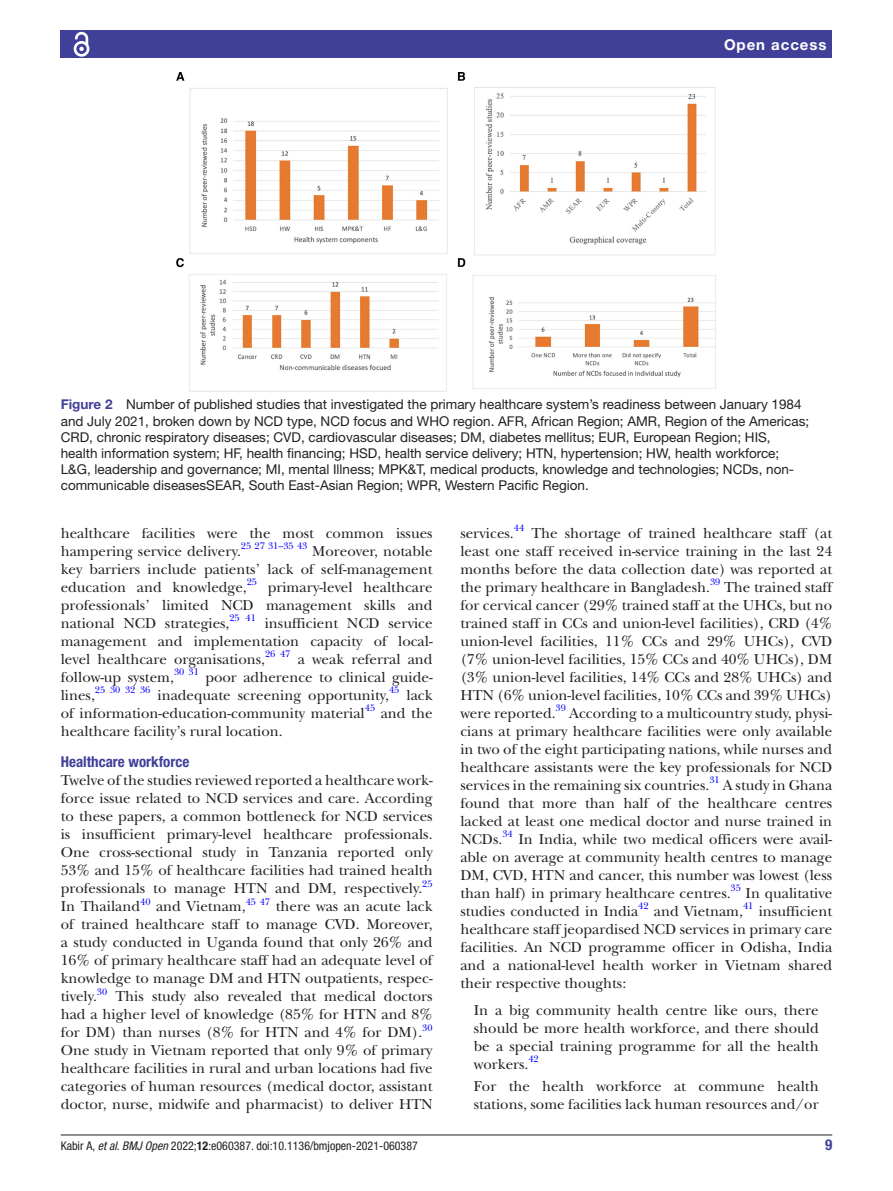
<style>
.page{position:relative;width:893px;height:1191px;background:#fff}
.page>*{position:absolute;margin:0;border:0;box-sizing:border-box;transform-origin:0 0}
.t1{font:15px/18px "New Baskerville";color:#231f20;text-align:justify}
.t2{font:700 condensed 15px "Helvetica Neue LT Std";color:#414099}
.t3{font:700 15px "Helvetica Neue LT Std";letter-spacing:.065em;color:#fff}
.t4{font:13.5px/16.2px "Helvetica Neue LT Std";color:#231f20}
.t5{font:condensed 12px "Helvetica Neue LT Std";color:#231f20}
.t6{font:9.9px "New Baskerville";color:#00f}
.s1{font-weight:700;color:#414099}
.s2{font-style:italic}
.s3{font-weight:700}
</style>
<div class="page">
<hr style="left:61px;top:1134px;width:771px;height:1px;background:#231f20">
<div style="left:61px;top:31px;width:771px;height:27px;background:#414099"></div>
<svg style="left:73px;top:31px;width:17px;height:26px"></svg>
<img style="left:176px;top:73px;width:540px;height:319px">
<p class="t3" style="left:724px;top:35px;width:104px">Open access</p>
<p class="t4" style="left:61px;top:396px;width:750px"><span class="s1">Figure 2</span> Number of published studies that investigated the primary healthcare system’s readiness between January 1984 and July 2021, broken down by NCD type, NCD focus and WHO region. AFR, African Region; AMR, Region of the Americas; CRD, chronic respiratory diseases; CVD, cardiovascular diseases; DM, diabetes mellitus; EUR, European Region; HIS, health information system; HF, health financing; HSD, health service delivery; HTN, hypertension; HW, health workforce; L&amp;G, leadership and governance; MI, mental Illness; MPK&amp;T, medical products, knowledge and technologies; NCDs, non&shy;communicable diseasesSEAR, South East-Asian Region; WPR, Western Pacific Region.</p>
<p class="t1" style="left:61px;top:524px;width:373px">healthcare facilities were the most common issues hampering service delivery.</p>
<p class="t6" style="left:241px;top:540px;width:68px">25 27 31–35 43</p>
<p class="t1" style="left:61px;top:542px;width:373px;text-indent:251px">Moreover, notable key barriers include patients’ lack of self-management education and knowledge,</p>
<p class="t6" style="left:247px;top:576px;width:12px">25</p>
<p class="t1" style="left:61px;top:578px;width:373px;text-indent:207px">primary-level healthcare professionals’ limited NCD management skills and national NCD strategies,</p>
<p class="t6" style="left:229px;top:612px;width:28px">25 41</p>
<p class="t1" style="left:61px;top:614px;width:373px;text-indent:204px">insufficient NCD service management and implementation capacity of local&shy;level healthcare organisations,</p>
<p class="t6" style="left:265px;top:648px;width:27px">26 47</p>
<p class="t1" style="left:298px;top:650px;width:136px">a weak referral and</p>
<p class="t1" style="left:61px;top:668px;width:115px">follow-up system,</p>
<p class="t6" style="left:174px;top:666px;width:26px">30 31</p>
<p class="t1" style="left:205px;top:668px;width:229px">poor adherence to clinical guide-</p>
<p class="t1" style="left:61px;top:686px;width:36px">lines,</p>
<p class="t6" style="left:95px;top:684px;width:57px">25 30 32 36</p>
<p class="t1" style="left:158px;top:686px;width:233px">inadequate screening opportunity,</p>
<p class="t6" style="left:389px;top:684px;width:12px">45</p>
<p class="t1" style="left:406px;top:686px;width:28px">lack</p>
<p class="t1" style="left:61px;top:704px;width:306px">of information-education-community material</p>
<p class="t6" style="left:365px;top:702px;width:12px">45</p>
<p class="t1" style="left:381px;top:704px;width:53px">and the</p>
<p class="t1" style="left:61px;top:722px;width:223px">healthcare facility’s rural location.</p>
<p class="t2" style="left:61px;top:753px;width:130px">Healthcare workforce</p>
<p class="t1" style="left:61px;top:771px;width:373px">Twelve of the studies reviewed reported a healthcare work&shy;force issue related to NCD services and care. According to these papers, a common bottleneck for NCD services is insufficient primary-level healthcare professionals.<br>One cross-sectional study in Tanzania reported only 53% and 15% of healthcare facilities had trained health professionals to manage HTN and DM, respectively.<sup>25<br></sup>In Thailand</p>
<p class="t6" style="left:246px;top:895px;width:26px">45 47</p>
<p class="t1" style="left:61px;top:897px;width:373px;text-indent:215px">there was an acute lack of trained healthcare staff to manage CVD. Moreover, a study conducted in Uganda found that only 26% and 16% of primary healthcare staff had an adequate level of knowledge to manage DM and HTN outpatients, respec&shy;tively.</p>
<p class="t6" style="left:140px;top:895px;width:12px">40</p>
<p class="t1" style="left:156px;top:897px;width:91px">and Vietnam,</p>
<p class="t6" style="left:97px;top:985px;width:12px">30</p>
<p class="t1" style="left:61px;top:987px;width:373px;text-indent:55px">This study also revealed that medical doctors had a higher level of knowledge (85% for HTN and 8% for DM) than nurses (8% for HTN and 4% for DM).</p>
<p class="t6" style="left:422px;top:1021px;width:12px">30</p>
<p class="t1" style="left:61px;top:1041px;width:373px">One study in Vietnam reported that only 9% of primary healthcare facilities in rural and urban locations had five categories of human resources (medical doctor, assistant doctor, nurse, midwife and pharmacist) to deliver HTN</p>
<p class="t6" style="left:514px;top:522px;width:12px">44</p>
<p class="t1" style="left:460px;top:524px;width:373px;text-indent:71px">The shortage of trained healthcare staff (at least one staff received in-service training in the last 24 months before the data collection date) was reported at the primary healthcare in Bangladesh.</p>
<p class="t1" style="left:460px;top:524px;width:55px">services.</p>
<p class="t6" style="left:710px;top:576px;width:12px">39</p>
<p class="t1" style="left:460px;top:578px;width:373px;text-indent:264px">The trained staff for cervical cancer (29% trained staff at the UHCs, but no trained staff in CCs and union-level facilities), CRD (4% union-level facilities, 11% CCs and 29% UHCs), CVD (7% union-level facilities, 15% CCs and 40% UHCs), DM (3% union-level facilities, 14% CCs and 28% UHCs) and HTN (6% union-level facilities, 10% CCs and 39% UHCs) were reported.</p>
<p class="t6" style="left:556px;top:702px;width:12px">39</p>
<p class="t1" style="left:460px;top:704px;width:373px;text-indent:109px">According to a multicountry study, physi&shy;cians at primary healthcare facilities were only available in two of the eight participating nations, while nurses and healthcare assistants were the key professionals for NCD services in the remaining six countries.</p>
<p class="t6" style="left:709px;top:774px;width:12px">31</p>
<p class="t1" style="left:460px;top:776px;width:373px;text-indent:262px">A study in Ghana found that more than half of the healthcare centres lacked at least one medical doctor and nurse trained in NCDs.</p>
<p class="t6" style="left:502px;top:828px;width:12px">34</p>
<p class="t1" style="left:460px;top:830px;width:373px;text-indent:58px">In India, while two medical officers were avail&shy;able on average at community health centres to manage DM, CVD, HTN and cancer, this number was lowest (less than half) in primary healthcare centres.</p>
<p class="t6" style="left:731px;top:882px;width:12px">35</p>
<p class="t1" style="left:746px;top:884px;width:88px">In qualitative</p>
<p class="t1" style="left:460px;top:902px;width:179px">studies conducted in India</p>
<p class="t6" style="left:638px;top:900px;width:12px">42</p>
<p class="t1" style="left:654px;top:902px;width:91px">and Vietnam,</p>
<p class="t6" style="left:743px;top:900px;width:12px">41</p>
<p class="t1" style="left:460px;top:902px;width:373px;text-indent:298px">insufficient healthcare staff jeopardised NCD services in primary care facilities. An NCD programme officer in Odisha, India and a national-level health worker in Vietnam shared their respective thoughts:</p>
<p class="t1" style="left:474px;top:1001px;width:346px">In a big community health centre like ours, there should be more health workforce, and there should be a special training programme for all the health workers.<sup>42</sup></p>
<p class="t1" style="left:474px;top:1077px;width:346px">For the health workforce at commune health stations, some facilities lack human resources and/or</p>
<p class="t5" style="left:61px;top:1138px;width:359px">Kabir A, <span class="s2">et al</span>. <span class="s2">BMJ Open</span> 2022;<span class="s3">12</span>:e060387. doi:10.1136/bmjopen-2021-060387</p>
<p class="t2" style="left:825px;top:1135px;width:9px">9</p>
</div>
